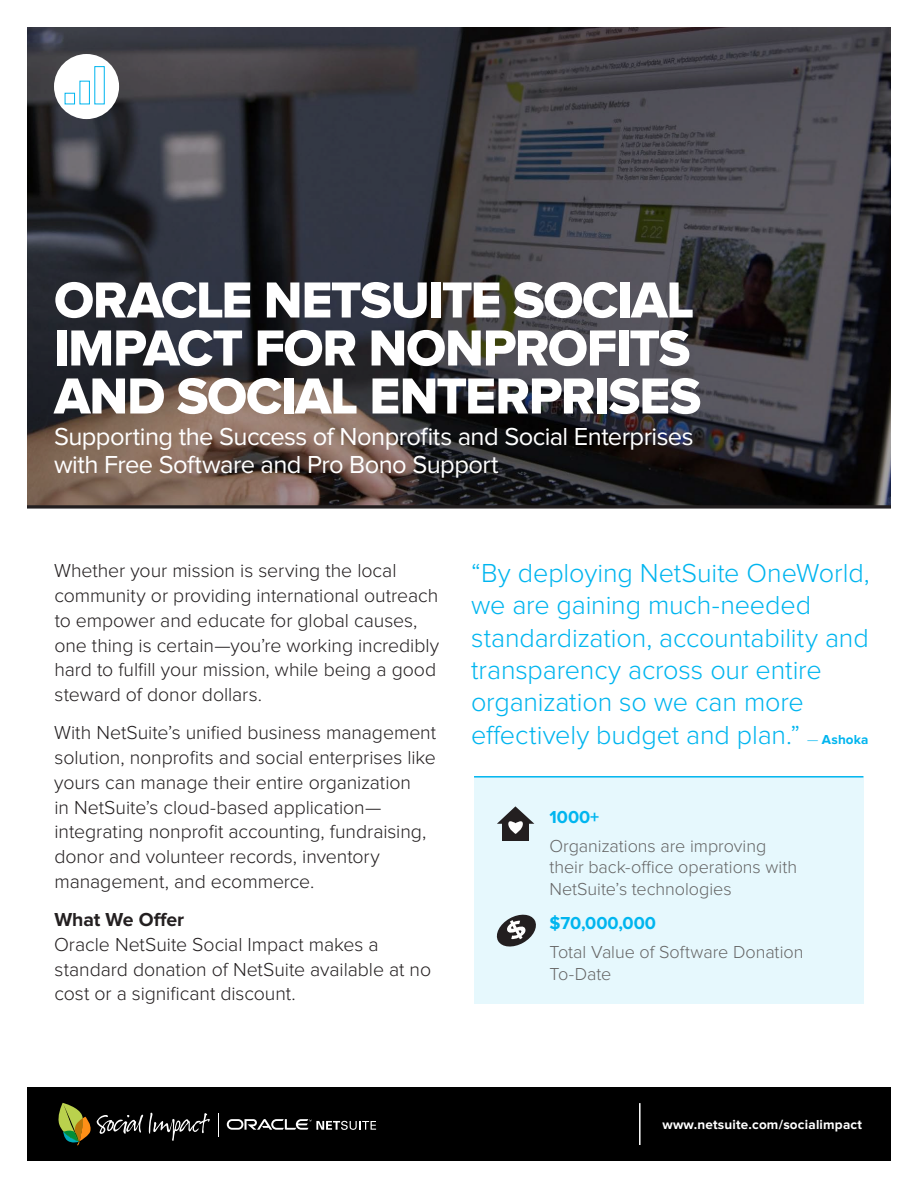
<style>
.page{position:relative;width:918px;height:1188px;background:#fff}
.page>*{position:absolute;margin:0;border:0;box-sizing:border-box;transform-origin:0 0}
.H1-sub_2016{font:52.5px/48px "Proxima Nova Extrabld";letter-spacing:-.025em;color:#fff}
.PullQuote_2016{font:300 27px/32.4px "Proxima Nova";letter-spacing:-.005em;color:#00b5ef}
.H1-sub_2016-2{font:25.5px/28.5px "Proxima Nova";letter-spacing:-.02em;color:#fff}
.Main_Body_2016{font:300 19.5px/24.8px "Proxima Nova";letter-spacing:-.005em;color:#231f20}
.H2_Main_Body_Header{font:700 19.5px "Proxima Nova";letter-spacing:-.005em;color:#231f20}
.bullet_sidebar_2016{font:300 18px/21.6px "Proxima Nova";letter-spacing:-.005em;color:#666}
.t1{font:700 18px "Proxima Nova";color:#00b5ef}
.t2{font:700 13.5px "Proxima Nova";letter-spacing:.015em;color:#fff}
.s1{font-size:13.5px}
.s2{font-weight:700;font-size:13.5px}
</style>
<div class="page">
<div style="left:27px;top:1087px;width:864px;height:74px;background:#000"></div>
<hr style="left:639px;top:1103px;width:2px;height:42px;background:#fff">
<svg style="left:58px;top:1103px;width:85px;height:42px"></svg>
<svg style="left:149px;top:1113px;width:61px;height:28px"></svg>
<svg style="left:218px;top:1113px;width:1px;height:23px"></svg>
<svg style="left:227px;top:1119px;width:149px;height:11px"></svg>
<svg style="left:27px;top:27px;width:864px;height:478px;background:#3c3a3e"></svg>
<hr style="left:27px;top:505px;width:864px;height:3px;background:#231f20">
<div style="left:54px;top:54px;width:65px;height:65px;background:#fff;border-radius:50%"></div>
<div style="left:65px;top:93px;width:10px;height:11px;border:1px solid #00b5ef"></div>
<div style="left:79px;top:81px;width:11px;height:23px;border:1px solid #00b5ef"></div>
<div style="left:94px;top:66px;width:11px;height:38px;border:1px solid #00b5ef"></div>
<div style="left:474px;top:777px;width:389px;height:227px;background:#e6f8fd"></div>
<hr style="left:474px;top:776px;width:389px;height:2px;background:#00b5ef">
<div style="left:502px;top:819px;width:27px;height:21px;background:#231f20"></div>
<svg style="left:497px;top:806px;width:37px;height:28px"></svg>
<svg style="left:496px;top:914px;width:40px;height:33px"></svg>
<p class="H1-sub_2016" style="left:54px;top:277px;width:649px">ORACLE NETSUITE SOCIAL<br>IMPACT FOR NONPROFITS<br>AND SOCIAL ENTERPRISES</p>
<p class="H1-sub_2016-2" style="left:54px;top:422px;width:641px">Supporting the Success of Nonprofits and Social Enterprises with Free Software and Pro Bono Support</p>
<p class="Main_Body_2016" style="left:54px;top:559px;width:387px">Whether your mission is serving the local community or providing international outreach to empower and educate for global causes, one thing is certain—you’re working incredibly hard to fulfill your mission, while being a good steward of donor dollars.</p>
<p class="Main_Body_2016" style="left:54px;top:721px;width:384px">With NetSuite’s unified business management solution, nonprofits and social enterprises like yours can manage their entire organization<br>in NetSuite’s cloud-based application— integrating nonprofit accounting, fundraising, donor and volunteer records, inventory management, and ecommerce.</p>
<p class="H2_Main_Body_Header" style="left:54px;top:908px;width:131px">What We Offer</p>
<p class="Main_Body_2016" style="left:54px;top:932px;width:379px">Oracle NetSuite Social Impact makes a standard donation of NetSuite available at no cost or a significant discount.</p>
<p class="PullQuote_2016" style="left:471px;top:557px;width:400px">“By deploying NetSuite OneWorld, we are gaining much-needed standardization, accountability and transparency across our entire organization so we can more effectively budget and plan.” <span class="s1">—</span> <span class="s2">Ashoka</span></p>
<p class="t1" style="left:549px;top:806px;width:51px">1000+</p>
<p class="bullet_sidebar_2016" style="left:549px;top:835px;width:249px">Organizations are improving their back-office operations with<br>NetSuite’s technologies</p>
<p class="t1" style="left:549px;top:913px;width:108px">$70,000,000</p>
<p class="bullet_sidebar_2016" style="left:549px;top:942px;width:255px">Total Value of Software Donation<br>To-Date</p>
<p class="t2" style="left:662px;top:1117px;width:201px">www.netsuite.com/socialimpact</p>
</div>
